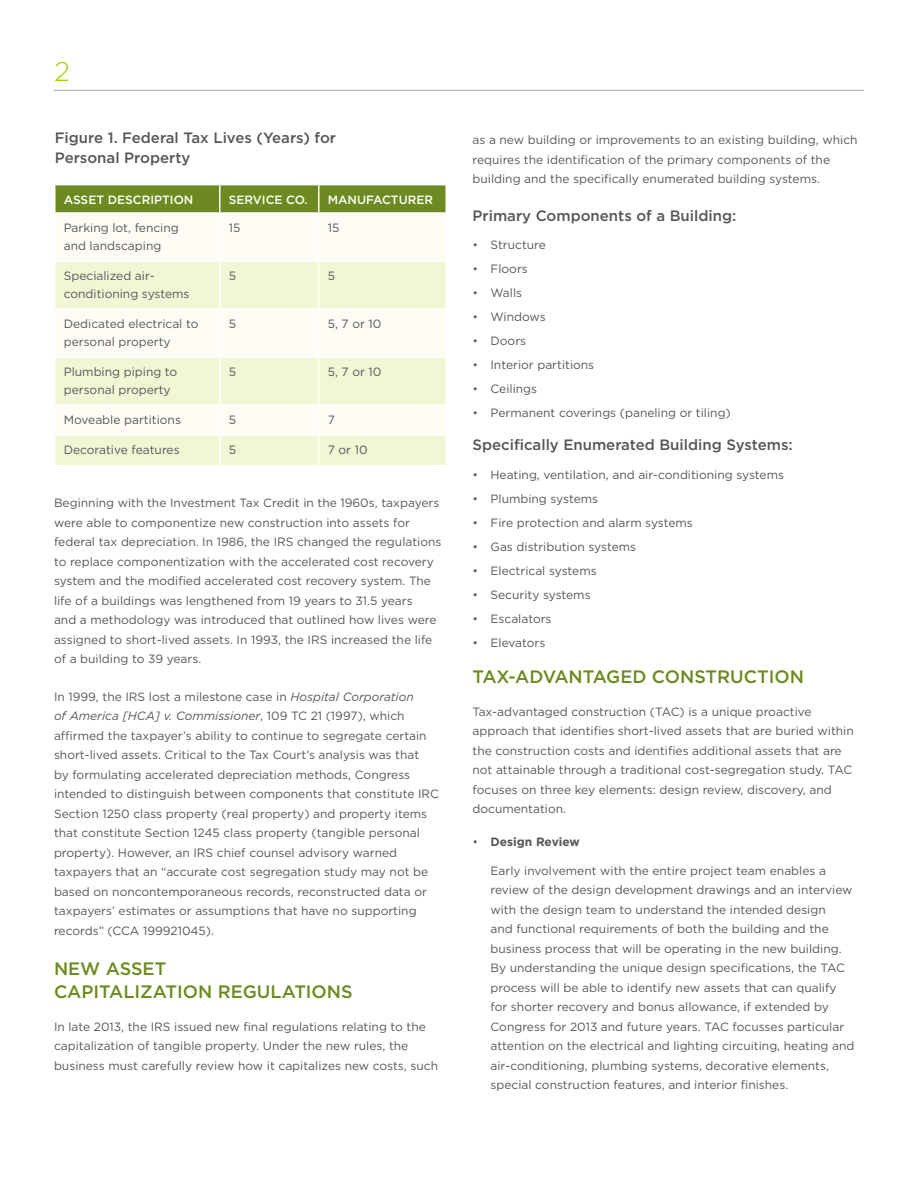
<style>
.page{position:relative;width:918px;height:1188px;background:#fff}
.page>*{position:absolute;margin:0;border:0;box-sizing:border-box;transform-origin:0 0}
.PAGE_-_Numbers_L{font:300 27px "Gotham";color:#a2d40a}
.BOD_-_Copy_Headers{font:500 18px/22.5px "Gotham";color:#6c8a1f}
.BOD_-_Copy_Header_2{font:500 15px/19.5px "Gotham";color:#545759}
.BOD_-_Copy_P1_Gray{font:12px/19.5px "Gotham";color:#545759}
.CHART_-_Copy{font:12px/18px "Gotham";color:#545759}
.CHART_-_Header_1{font:500 12px "Gotham";color:#fff}
.t1{font:700 12px "Gotham";color:#545759}
.s1{font-style:italic}
.s2{font-weight:300}
</style>
<div class="page">
<hr style="left:54px;top:90px;width:810px;height:1px;background:#aaacad">
<svg style="left:56px;top:262px;width:390px;height:203px;fill:#f2f6d5"></svg>
<div style="left:55px;top:185px;width:391px;height:27px;background:#6c8a1f"></div>
<hr style="left:318px;top:185px;width:2px;height:27px;background:#fff">
<hr style="left:219px;top:262px;width:1px;height:46px;background:#fff">
<hr style="left:318px;top:262px;width:2px;height:46px;background:#fff">
<hr style="left:54px;top:308px;width:166px;height:2px;background:#fff">
<hr style="left:220px;top:308px;width:99px;height:2px;background:#fff">
<hr style="left:219px;top:310px;width:1px;height:46px;background:#fff">
<hr style="left:319px;top:308px;width:127px;height:2px;background:#fff">
<hr style="left:318px;top:310px;width:2px;height:46px;background:#fff">
<hr style="left:54px;top:356px;width:166px;height:2px;background:#fff">
<hr style="left:220px;top:356px;width:99px;height:2px;background:#fff">
<hr style="left:219px;top:358px;width:1px;height:46px;background:#fff">
<hr style="left:319px;top:356px;width:127px;height:2px;background:#fff">
<hr style="left:318px;top:358px;width:2px;height:46px;background:#fff">
<hr style="left:54px;top:404px;width:166px;height:2px;background:#fff">
<hr style="left:220px;top:404px;width:99px;height:2px;background:#fff">
<hr style="left:319px;top:404px;width:127px;height:2px;background:#fff">
<hr style="left:318px;top:406px;width:2px;height:28px;background:#fff">
<hr style="left:54px;top:434px;width:166px;height:2px;background:#fff">
<hr style="left:220px;top:434px;width:99px;height:2px;background:#fff">
<svg style="left:219px;top:406px;width:1px;height:59px"></svg>
<hr style="left:319px;top:434px;width:127px;height:2px;background:#fff">
<hr style="left:318px;top:436px;width:2px;height:29px;background:#fff">
<p class="PAGE_-_Numbers_L" style="left:54px;top:54px;width:17px">2</p>
<p class="BOD_-_Copy_Header_2" style="left:55px;top:128px;width:283px">Figure 1. Federal Tax Lives (Years) for<br>Personal Property</p>
<p class="CHART_-_Header_1" style="left:64px;top:192px;width:131px">ASSET DESCRIPTION</p>
<p class="CHART_-_Header_1" style="left:229px;top:192px;width:81px">SERVICE CO.</p>
<p class="CHART_-_Header_1" style="left:328px;top:192px;width:107px">MANUFACTURER</p>
<p class="CHART_-_Copy" style="left:64px;top:218px;width:117px">Parking lot, fencing and landscaping</p>
<p class="CHART_-_Copy" style="left:229px;top:218px;width:13px">15</p>
<p class="CHART_-_Copy" style="left:328px;top:218px;width:13px">15</p>
<p class="CHART_-_Copy" style="left:64px;top:266px;width:127px">Specialized air&shy;conditioning systems</p>
<p class="CHART_-_Copy" style="left:229px;top:266px;width:9px">5</p>
<p class="CHART_-_Copy" style="left:328px;top:266px;width:9px">5</p>
<p class="CHART_-_Copy" style="left:64px;top:314px;width:136px">Dedicated electrical to personal property</p>
<p class="CHART_-_Copy" style="left:229px;top:314px;width:9px">5</p>
<p class="CHART_-_Copy" style="left:328px;top:314px;width:55px">5, 7 or 10</p>
<p class="CHART_-_Copy" style="left:64px;top:362px;width:115px">Plumbing piping to personal property</p>
<p class="CHART_-_Copy" style="left:229px;top:362px;width:9px">5</p>
<p class="CHART_-_Copy" style="left:328px;top:362px;width:55px">5, 7 or 10</p>
<p class="CHART_-_Copy" style="left:64px;top:410px;width:119px">Moveable partitions</p>
<p class="CHART_-_Copy" style="left:229px;top:410px;width:9px">5</p>
<p class="CHART_-_Copy" style="left:328px;top:410px;width:9px">7</p>
<p class="CHART_-_Copy" style="left:64px;top:440px;width:117px">Decorative features</p>
<p class="CHART_-_Copy" style="left:229px;top:440px;width:9px">5</p>
<p class="CHART_-_Copy" style="left:328px;top:440px;width:41px">7 or 10</p>
<p class="BOD_-_Copy_P1_Gray" style="left:54px;top:493px;width:389px">Beginning with the Investment Tax Credit in the 1960s, taxpayers were able to componentize new construction into assets for federal tax depreciation. In 1986, the IRS changed the regulations to replace componentization with the accelerated cost recovery system and the modified accelerated cost recovery system. The life of a buildings was lengthened from 19 years to 31.5 years<br>and a methodology was introduced that outlined how lives were assigned to short-lived assets. In 1993, the IRS increased the life of a building to 39 years.</p>
<p class="BOD_-_Copy_P1_Gray" style="left:54px;top:687px;width:387px">In 1999, the IRS lost a milestone case in <span class="s1">Hospital Corporation<br>of America [HCA] v. Commissioner</span>, 109 TC 21 (1997), which affirmed the taxpayer’s ability to continue to segregate certain short-lived assets. Critical to the Tax Court’s analysis was that<br>by formulating accelerated depreciation methods, Congress intended to distinguish between components that constitute IRC Section 1250 class property (real property) and property items that constitute Section 1245 class property (tangible personal property). However, an IRS chief counsel advisory warned taxpayers that an “accurate cost segregation study may not be based on noncontemporaneous records, reconstructed data or taxpayers’ estimates or assumptions that have no supporting records” (CCA 199921045).</p>
<p class="BOD_-_Copy_Headers" style="left:54px;top:958px;width:300px">NEW ASSET<br>CAPITALIZATION REGULATIONS</p>
<p class="BOD_-_Copy_P1_Gray" style="left:54px;top:1017px;width:386px">In late 2013, the IRS issued new final regulations relating to the capitalization of tangible property. Under the new rules, the business must carefully review how it capitalizes new costs, such</p>
<p class="BOD_-_Copy_P1_Gray" style="left:472px;top:130px;width:387px">as a new building or improvements to an existing building, which requires the identification of the primary components of the building and the specifically enumerated building systems.</p>
<p class="BOD_-_Copy_Header_2" style="left:472px;top:205px;width:265px">Primary Components of a Building:</p>
<p class="BOD_-_Copy_P1_Gray" style="left:472px;top:235px;width:75px"><span class="s2">•</span> Structure</p>
<p class="BOD_-_Copy_P1_Gray" style="left:472px;top:259px;width:57px"><span class="s2">•</span> Floors</p>
<p class="BOD_-_Copy_P1_Gray" style="left:472px;top:283px;width:51px"><span class="s2">•</span> Walls</p>
<p class="BOD_-_Copy_P1_Gray" style="left:472px;top:307px;width:75px"><span class="s2">•</span> Windows</p>
<p class="BOD_-_Copy_P1_Gray" style="left:472px;top:331px;width:55px"><span class="s2">•</span> Doors</p>
<p class="BOD_-_Copy_P1_Gray" style="left:472px;top:355px;width:123px"><span class="s2">•</span> Interior partitions</p>
<p class="BOD_-_Copy_P1_Gray" style="left:472px;top:379px;width:66px"><span class="s2">•</span> Ceilings</p>
<p class="BOD_-_Copy_P1_Gray" style="left:472px;top:403px;width:260px"><span class="s2">•</span> Permanent coverings (paneling or tiling)</p>
<p class="BOD_-_Copy_Header_2" style="left:472px;top:435px;width:322px">Specifically Enumerated Building Systems:</p>
<p class="BOD_-_Copy_P1_Gray" style="left:472px;top:464px;width:313px"><span class="s2">•</span> Heating, ventilation, and air-conditioning systems</p>
<p class="BOD_-_Copy_P1_Gray" style="left:472px;top:488px;width:127px"><span class="s2">•</span> Plumbing systems</p>
<p class="BOD_-_Copy_P1_Gray" style="left:472px;top:512px;width:222px"><span class="s2">•</span> Fire protection and alarm systems</p>
<p class="BOD_-_Copy_P1_Gray" style="left:472px;top:536px;width:165px"><span class="s2">•</span> Gas distribution systems</p>
<p class="BOD_-_Copy_P1_Gray" style="left:472px;top:560px;width:126px"><span class="s2">•</span> Electrical systems</p>
<p class="BOD_-_Copy_P1_Gray" style="left:472px;top:584px;width:120px"><span class="s2">•</span> Security systems</p>
<p class="BOD_-_Copy_P1_Gray" style="left:472px;top:608px;width:81px"><span class="s2">•</span> Escalators</p>
<p class="BOD_-_Copy_P1_Gray" style="left:472px;top:632px;width:74px"><span class="s2">•</span> Elevators</p>
<p class="BOD_-_Copy_Headers" style="left:472px;top:665px;width:333px">TAX-ADVANTAGED CONSTRUCTION</p>
<p class="BOD_-_Copy_P1_Gray" style="left:472px;top:701px;width:383px">Tax-advantaged construction (TAC) is a unique proactive approach that identifies short-lived assets that are buried within the construction costs and identifies additional assets that are not attainable through a traditional cost-segregation study. TAC focuses on three key elements: design review, discovery, and documentation.</p>
<p class="t1" style="left:472px;top:834px;width:109px"><span class="s2">•</span> Design Review</p>
<p class="BOD_-_Copy_P1_Gray" style="left:490px;top:860px;width:366px">Early involvement with the entire project team enables a review of the design development drawings and an interview with the design team to understand the intended design<br>and functional requirements of both the building and the business process that will be operating in the new building.<br>By understanding the unique design specifications, the TAC process will be able to identify new assets that can qualify for shorter recovery and bonus allowance, if extended by Congress for 2013 and future years. TAC focusses particular attention on the electrical and lighting circuiting, heating and air-conditioning, plumbing systems, decorative elements, special construction features, and interior finishes.</p>
</div>
